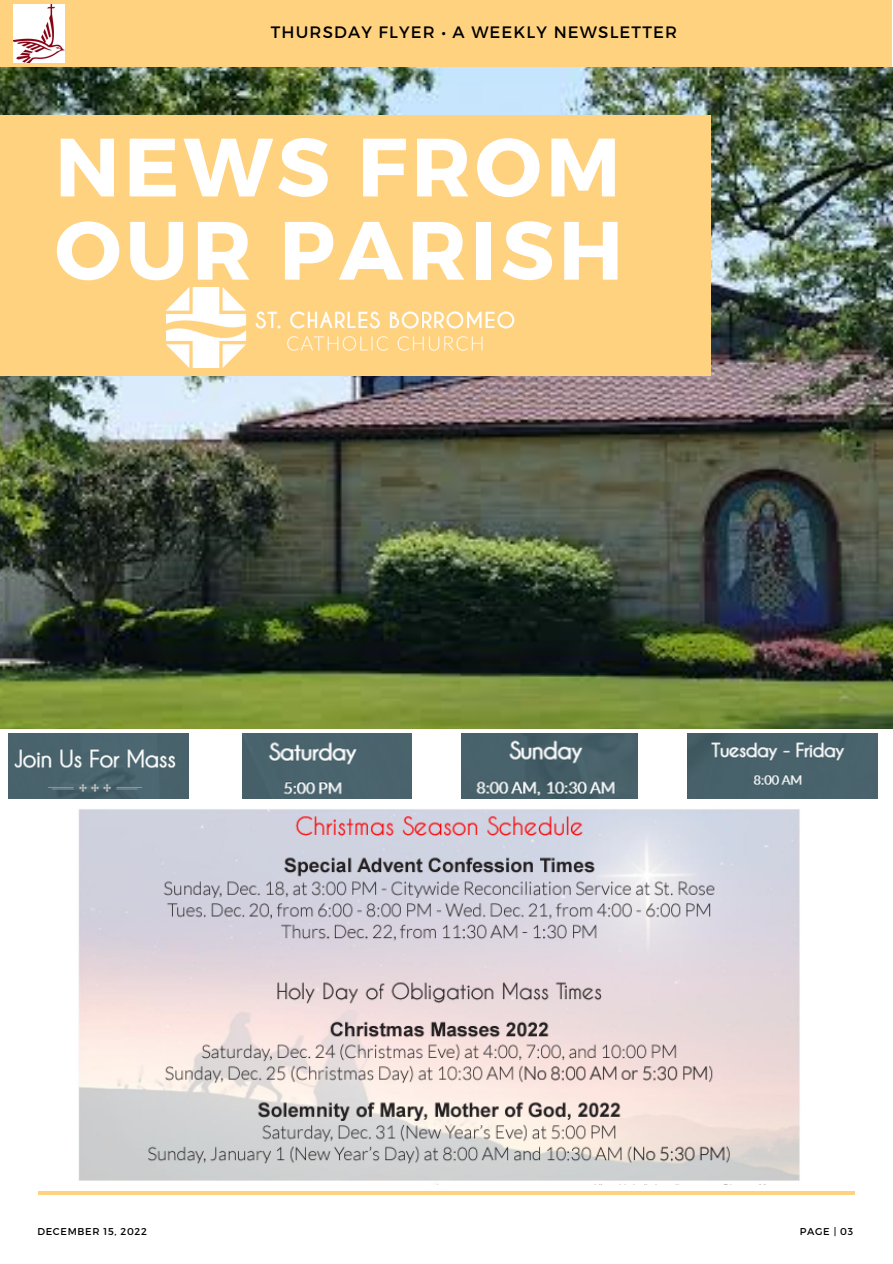
<style>
.page{position:relative;width:893px;height:1264px;background:#fff}
.page>*{position:absolute;margin:0;border:0;box-sizing:border-box;transform-origin:0 0}
.t1{font:700 82.5px/83.2px "Montserrat";letter-spacing:.05em;color:#fff}
.t2{font:16.5px "Montserrat";letter-spacing:.07em;color:#000}
.t3{font:9.9px "Montserrat";letter-spacing:.07em;color:#000}
</style>
<div class="page">
<hr style="left:38px;top:1191px;width:816px;height:3px;background:#ffd280">
<div style="left:0;top:0;width:891px;height:67px;background:#ffd280"></div>
<img style="left:13px;top:5px;width:52px;height:57px">
<img style="left:0;top:67px;width:891px;height:661px">
<div style="left:0;top:115px;width:710px;height:260px;background:#ffd280"></div>
<img style="left:167px;top:288px;width:348px;height:80px">
<img style="left:9px;top:733px;width:180px;height:65px">
<img style="left:461px;top:733px;width:176px;height:65px">
<img style="left:687px;top:733px;width:190px;height:65px">
<img style="left:242px;top:733px;width:169px;height:65px">
<img style="left:78px;top:809px;width:722px;height:372px">
<p class="t2" style="left:271px;top:22px;width:407px">THURSDAY FLYER • A WEEKLY NEWSLETTER</p>
<h1 class="t1" style="left:55px;top:121px;width:569px">NEWS FROM<br>OUR PARISH</h1>
<p class="t3" style="left:37px;top:1225px;width:111px">DECEMBER 15, 2022</p>
<p class="t3" style="left:799px;top:1225px;width:55px">PAGE | 03</p>
</div>
